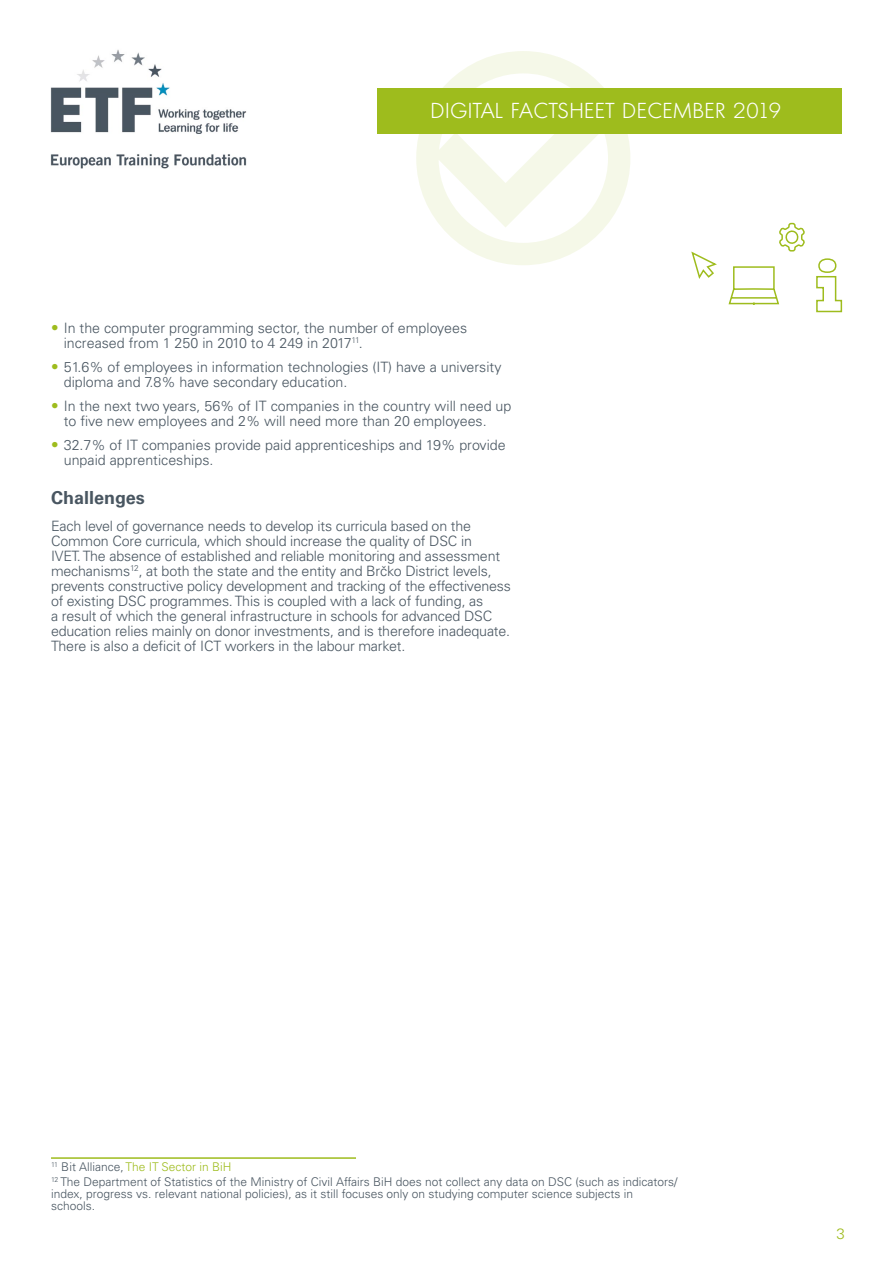
<style>
.page{position:relative;width:893px;height:1263px;background:#fff}
.page>*{position:absolute;margin:0;border:0;box-sizing:border-box;transform-origin:0 0}
.t1{font:300 21px "Montreal TS";letter-spacing:.05em;color:#fff}
.t2{font:700 18px "Univers LTCYR 65";color:#495661}
.t3{font:300 15px "Univers LTCYR 45";color:#9ebc1d}
.t4{font:300 14.25px/15px "Univers LTCYR 45";letter-spacing:-.01em;color:#495661}
.t5{font:300 12px/15px "Univers LTCYR 45";color:#495661}
.s1{font-size:15px;color:#9ebc1d}
.s2{color:#9ebc1d}
</style>
<div class="page">
<svg style="left:416px;top:51px;width:214px;height:214px"></svg>
<div style="left:378px;top:88px;width:464px;height:45px;background:#9ebc1d"></div>
<svg style="left:691px;top:251px;width:26px;height:28px"></svg>
<svg style="left:816px;top:276px;width:27px;height:37px"></svg>
<div style="left:818px;top:258px;width:18px;height:15px;border:2px solid #9ebc1d;border-radius:50%"></div>
<svg style="left:779px;top:222px;width:26px;height:30px"></svg>
<svg style="left:728px;top:266px;width:52px;height:39px"></svg>
<hr style="left:51px;top:1157px;width:305px;height:2px;background:#9ebc1d">
<img style="left:51px;top:50px;width:196px;height:119px">
<h1 class="t1" style="left:431px;top:98px;width:352px">DIGITAL FACTSHEET DECEMBER 2019</h1>
<p class="t4" style="left:64px;top:320px;width:405px;text-indent:-13px"><span class="s1">•</span> In the computer programming sector, the number of employees increased from 1 250 in 2010 to 4 249 in 2017<sup>11</sup>.</p>
<p class="t4" style="left:64px;top:359px;width:439px;text-indent:-13px"><span class="s1">•</span> 51.6% of employees in information technologies (IT) have a university diploma and 7.8% have secondary education.</p>
<p class="t4" style="left:64px;top:398px;width:449px;text-indent:-13px"><span class="s1">•</span> In the next two years, 56% of IT companies in the country will need up to five new employees and 2% will need more than 20 employees.</p>
<p class="t4" style="left:64px;top:437px;width:443px;text-indent:-13px"><span class="s1">•</span> 32.7% of IT companies provide paid apprenticeships and 19% provide unpaid apprenticeships.</p>
<p class="t2" style="left:51px;top:485px;width:95px">Challenges</p>
<p class="t4" style="left:51px;top:518px;width:461px">Each level of governance needs to develop its curricula based on the Common Core curricula, which should increase the quality of DSC in<br>IVET. The absence of established and reliable monitoring and assessment mechanisms<sup>12</sup>, at both the state and the entity and Brčko District levels, prevents constructive policy development and tracking of the effectiveness of existing DSC programmes. This is coupled with a lack of funding, as<br>a result of which the general infrastructure in schools for advanced DSC education relies mainly on donor investments, and is therefore inadequate.<br>There is also a deficit of ICT workers in the labour market.</p>
<p class="t5" style="left:51px;top:1159px;width:628px"><sup>11</sup> Bit Alliance, <span class="s2">The IT Sector in BiH<br></span><sup>12</sup> The Department of Statistics of the Ministry of Civil Affairs BiH does not collect any data on DSC (such as indicators/</p>
<p class="t5" style="left:51px;top:1188px;width:584px;line-height:12px">index, progress vs. relevant national policies), as it still focuses only on studying computer science subjects in schools.</p>
<p class="t3" style="left:837px;top:1223px;width:10px">3</p>
</div>
